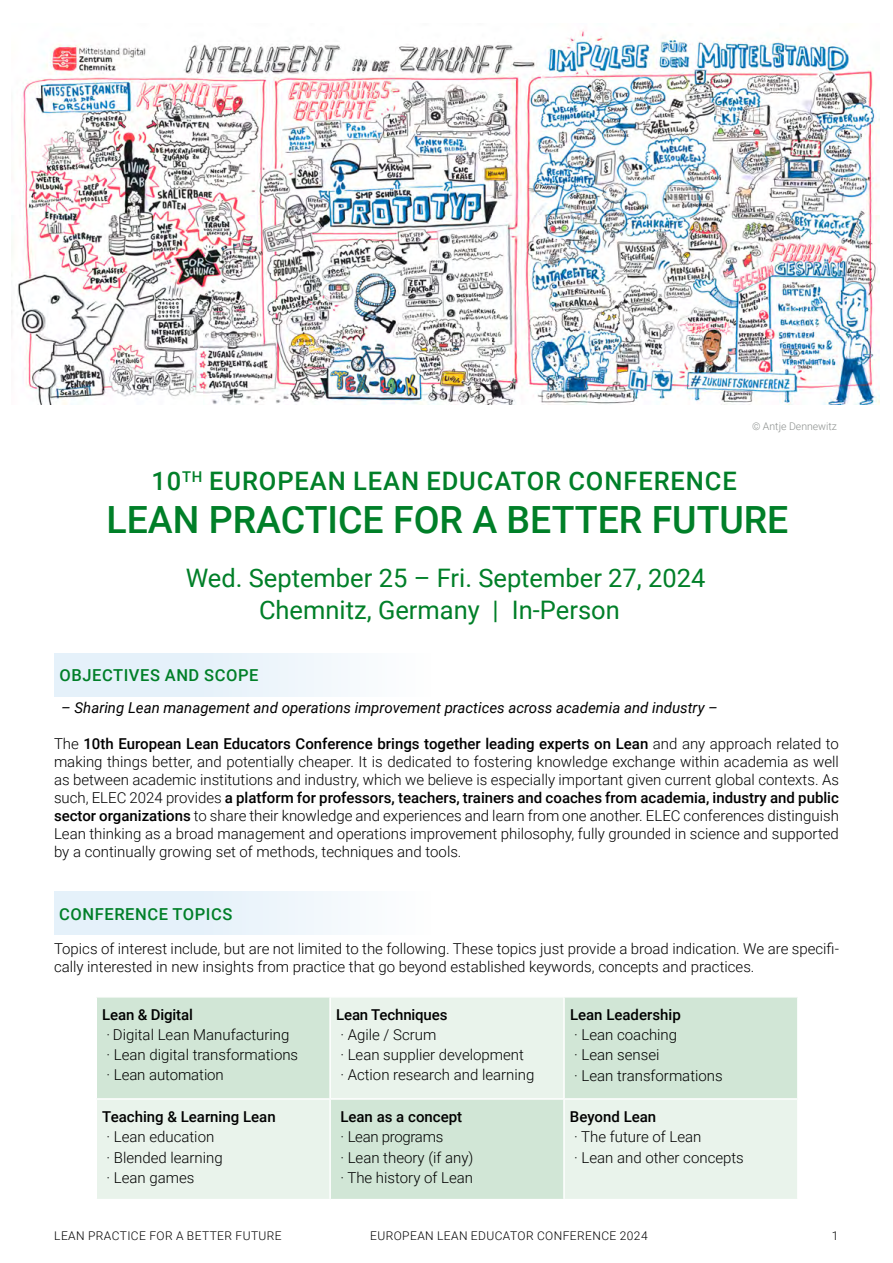
<style>
.page{position:relative;width:893px;height:1263px;background:#fff}
.page>*{position:absolute;margin:0;border:0;box-sizing:border-box;transform-origin:0 0}
.t1{font:500 37.5px "Roboto";color:#007f28}
.t2{font:25.5px/32.1px "Roboto";color:#007f28;text-align:center}
.t3{font:500 25.5px "Roboto";letter-spacing:.035em;color:#007f28}
.t4{font:500 16.5px "Roboto";letter-spacing:.035em;color:#007f28}
.t5{font:300 15px/20.1px "Roboto";color:#000}
.t6{font:500 15px "Roboto";color:#000}
.t7{font:italic 15px "Roboto";color:#000}
.t8{font:300 12px "Roboto";letter-spacing:.035em;color:#000}
.t9{font:300 10.5px "Roboto";color:#8c908e}
.s1{font-weight:500}
</style>
<div class="page">
<img style="left:11px;top:30px;width:868px;height:375px">
<svg style="left:97px;top:997px;width:700px;height:202px;background:#ddece0"></svg>
<hr style="left:329px;top:997px;width:2px;height:101px;background:#fff">
<hr style="left:563px;top:997px;width:2px;height:101px;background:#fff">
<hr style="left:329px;top:1100px;width:2px;height:99px;background:#fff">
<hr style="left:563px;top:1100px;width:2px;height:99px;background:#fff">
<hr style="left:564px;top:1098px;width:235px;height:2px;background:#fff">
<hr style="left:330px;top:1098px;width:234px;height:2px;background:#fff">
<hr style="left:96px;top:1098px;width:234px;height:2px;background:#fff">
<svg style="left:54px;top:653px;width:287px;height:44px"></svg>
<svg style="left:54px;top:892px;width:287px;height:43px"></svg>
<h2 class="t3" style="left:152px;top:463px;width:587px">10<sup>TH</sup> EUROPEAN LEAN EDUCATOR CONFERENCE</h2>
<p class="t9" style="left:752px;top:419px;width:87px">© Antje Dennewitz</p>
<h1 class="t1" style="left:106px;top:493px;width:684px">LEAN PRACTICE FOR A BETTER FUTURE</h1>
<h2 class="t2" style="left:186px;top:561px;width:521px">Wed. September 25 – Fri. September 27, 2024<br>Chemnitz, Germany | In-Person</h2>
<p class="t4" style="left:59px;top:664px;width:201px">OBJECTIVES AND SCOPE</p>
<p class="t7" style="left:61px;top:697px;width:658px">– Sharing Lean management and operations improvement practices across academia and industry –</p>
<p class="t5" style="left:54px;top:734px;width:786px;line-height:18px;text-align:justify">The <span class="s1">10th European Lean Educators Conference brings together leading experts on Lean</span> and any approach related to making things better, and potentially cheaper. It is dedicated to fostering knowledge exchange within academia as well as between academic institutions and industry, which we believe is especially important given current global contexts. As such, ELEC 2024 provides <span class="s1">a platform for professors, teachers, trainers and coaches from academia, industry and public sector organizations</span> to share their knowledge and experiences and learn from one another. ELEC conferences distinguish Lean thinking as a broad management and operations improvement philosophy, fully grounded in science and supported by a continually growing set of methods, techniques and tools.</p>
<p class="t4" style="left:59px;top:902px;width:175px">CONFERENCE TOPICS</p>
<p class="t5" style="left:54px;top:939px;width:786px;line-height:18px">Topics of interest include, but are not limited to the following. These topics just provide a broad indication. We are specifi&shy;cally interested in new insights from practice that go beyond established keywords, concepts and practices.</p>
<p class="t6" style="left:102px;top:1004px;width:92px">Lean &amp; Digital</p>
<p class="t5" style="left:106px;top:1024px;width:193px">· Digital Lean Manufacturing<br>· Lean digital transformations · Lean automation</p>
<p class="t6" style="left:102px;top:1106px;width:175px">Teaching &amp; Learning Lean</p>
<p class="t5" style="left:106px;top:1126px;width:118px">· Lean education<br>· Blended learning · Lean games</p>
<p class="t6" style="left:336px;top:1004px;width:113px">Lean Techniques</p>
<p class="t5" style="left:340px;top:1024px;width:196px">· Agile / Scrum<br>· Lean supplier development<br>· Action research and learning</p>
<p class="t6" style="left:340px;top:1106px;width:123px">Lean as a concept</p>
<p class="t5" style="left:340px;top:1126px;width:135px">· Lean programs<br>· Lean theory (if any) · The history of Lean</p>
<p class="t6" style="left:570px;top:1004px;width:112px">Lean Leadership</p>
<p class="t5" style="left:574px;top:1024px;width:150px">· Lean coaching<br>· Lean sensei<br>· Lean transformations</p>
<p class="t6" style="left:570px;top:1106px;width:88px">Beyond Lean</p>
<p class="t5" style="left:574px;top:1126px;width:171px">· The future of Lean<br>· Lean and other concepts</p>
<p class="t8" style="left:54px;top:1227px;width:229px">LEAN PRACTICE FOR A BETTER FUTURE</p>
<p class="t8" style="left:370px;top:1227px;width:279px">EUROPEAN LEAN EDUCATOR CONFERENCE 2024</p>
<p class="t8" style="left:832px;top:1227px;width:8px">1</p>
</div>
